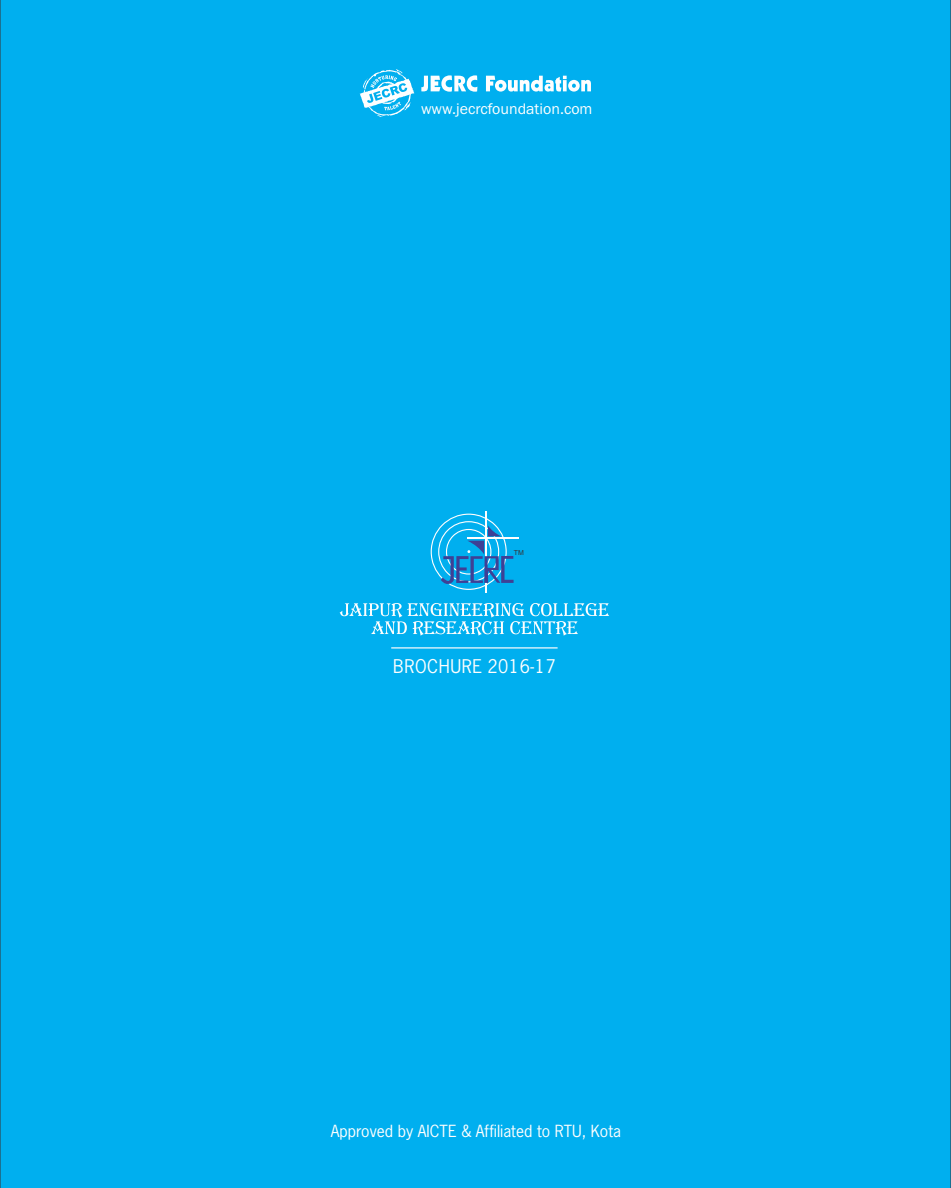
<style>
.page{position:relative;width:951px;height:1188px;background:#fff}
.page>*{position:absolute;margin:0;border:0;box-sizing:border-box;transform-origin:0 0}
.t1{font:17.85px "News Gothic";letter-spacing:.03em;color:#fefefe}
.t2{font:15.9px "Franklin Gothic";color:#fefefe}
.t3{font:15.75px "News Gothic";color:#fefefe}
.t4{font:6.9px "Arial";color:#373435}
</style>
<div class="page">
<div style="left:0;top:0;width:950px;height:1188px;background:#00afef"></div>
<svg style="left:359px;top:69px;width:55px;height:48px"></svg>
<svg style="left:421px;top:75px;width:170px;height:17px"></svg>
<hr style="left:391px;top:647px;width:166px;height:2px;background:#fefefe">
<hr style="left:485px;top:512px;width:1px;height:81px;background:#fefefe">
<hr style="left:467px;top:538px;width:51px;height:1px;background:#fefefe">
<svg style="left:430px;top:514px;width:83px;height:76px;background:#25a7e3"></svg>
<svg style="left:339px;top:603px;width:270px;height:33px;background:#38c0f2"></svg>
<p class="t2" style="left:421px;top:103px;width:173px">www.jecrcfoundation.com</p>
<p class="t4" style="left:514px;top:550px;width:11px">TM</p>
<p class="t1" style="left:393px;top:660px;width:164px">BROCHURE 2016-17</p>
<p class="t3" style="left:330px;top:1126px;width:292px">Approved by AICTE &amp; Affiliated to RTU, Kota</p>
</div>
